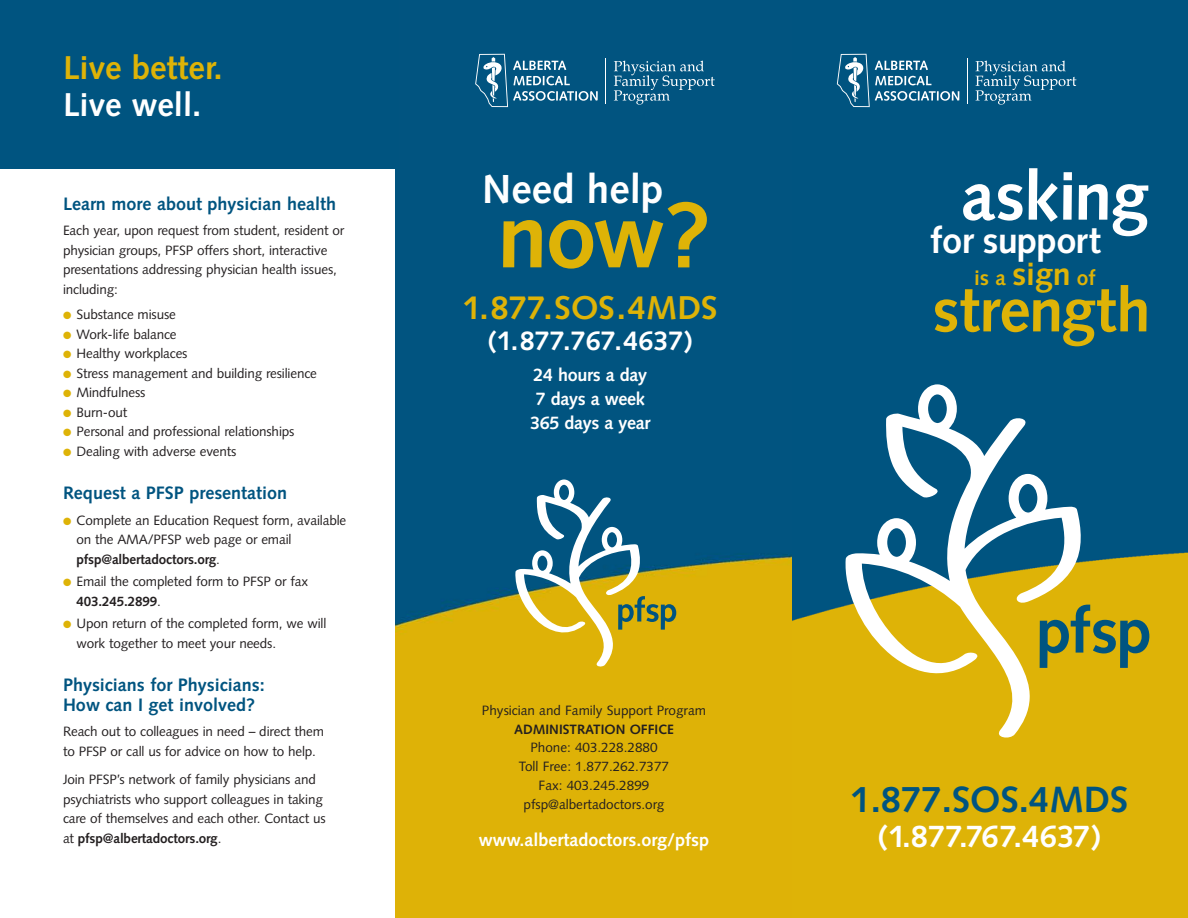
<style>
.page{position:relative;width:1188px;height:918px;background:#fff}
.page>*{position:absolute;margin:0;border:0;box-sizing:border-box;transform-origin:0 0}
.t1{font:700 91.2px "Syntax";color:#deb307}
.t2{font:700 68.55px "Syntax";letter-spacing:-.015em;color:#fff}
.t3{font:700 61.8px "Syntax";letter-spacing:-.005em;color:#deb307}
.t4{font:700 40.5px "Syntax";color:#fff}
.t5{font:700 36.6px "Syntax";color:#005480}
.t6{font:700 36.3px "Syntax";letter-spacing:-.015em;color:#fff}
.t7{font:700 33px "Syntax";color:#deb307}
.t8{font:700 33px "Syntax";color:#fff}
.t9{font:700 31.05px "Syntax";color:#fff}
.t10{font:700 27px "Syntax";color:#fff}
.t11{font:700 21px "Syntax";color:#deb307}
.t12{font:700 18px/19.5px "Syntax";color:#005480}
.t13{font:700 18px/24.2px "Syntax";letter-spacing:-.015em;color:#fff;text-align:center}
.t14{font:13.5px/19.5px "Syntax";letter-spacing:-.01em;color:#231f20}
.t15{font:700 13.5px "Syntax";color:#231f20}
.s1{color:#deb307}
.s2{font-weight:700}
.s3{font-size:93px}
.s4{font-size:32.25px}
</style>
<div class="page">
<img style="left:792px;top:0;width:396px;height:918px">
<svg style="left:396px;top:0;width:396px;height:918px;background:#527653"></svg>
<svg style="left:842px;top:384px;width:241px;height:356px"></svg>
<svg style="left:1040px;top:605px;width:109px;height:63px;background:#919230"></svg>
<hr style="left:967px;top:58px;width:1px;height:45px;background:#fff">
<svg style="left:976px;top:61px;width:100px;height:44px;background:#266d93"></svg>
<svg style="left:837px;top:54px;width:122px;height:53px;background:#2e7296"></svg>
<hr style="left:605px;top:58px;width:1px;height:45px;background:#fff">
<svg style="left:614px;top:61px;width:101px;height:44px;background:#266d92"></svg>
<svg style="left:475px;top:54px;width:123px;height:53px;background:#2e7296"></svg>
<div style="left:0;top:0;width:398px;height:169px;background:#005480"></div>
<svg style="left:513px;top:480px;width:163px;height:188px;background:#819465"></svg>
<h3 class="t7" style="left:63px;top:54px;width:161px">Live better.</h3>
<h3 class="t8" style="left:63px;top:92px;width:140px">Live well.</h3>
<h3 class="t12" style="left:63px;top:196px;width:275px">Learn more about physician health</h3>
<p class="t14" style="left:63px;top:222px;width:283px">Each year, upon request from student, resident or physician groups, PFSP offers short, interactive presentations addressing physician health issues, including:</p>
<p class="t14" style="left:63px;top:306px;width:114px"><span class="s1">●</span> Substance misuse</p>
<p class="t14" style="left:63px;top:326px;width:115px"><span class="s1">●</span> Work-life balance</p>
<p class="t14" style="left:63px;top:345px;width:126px"><span class="s1">●</span> Healthy workplaces</p>
<p class="t14" style="left:63px;top:365px;width:256px"><span class="s1">●</span> Stress management and building resilience</p>
<p class="t14" style="left:63px;top:384px;width:84px"><span class="s1">●</span> Mindfulness</p>
<p class="t14" style="left:63px;top:404px;width:66px"><span class="s1">●</span> Burn-out</p>
<p class="t14" style="left:63px;top:423px;width:233px"><span class="s1">●</span> Personal and professional relationships</p>
<p class="t14" style="left:63px;top:443px;width:175px"><span class="s1">●</span> Dealing with adverse events</p>
<h3 class="t12" style="left:63px;top:485px;width:226px">Request a PFSP presentation</h3>
<p class="t14" style="left:76px;top:512px;width:271px;text-indent:-14px"><span class="s1">●</span> Complete an Education Request form, available on the AMA/PFSP web page or email <span class="s2">pfsp@albertadoctors.org</span>.</p>
<p class="t14" style="left:76px;top:573px;width:233px;text-indent:-14px"><span class="s1">●</span> Email the completed form to PFSP or fax<br><span class="s2">403.245.2899</span>.</p>
<p class="t14" style="left:76px;top:615px;width:251px;text-indent:-14px"><span class="s1">●</span> Upon return of the completed form, we will work together to meet your needs.</p>
<h3 class="t12" style="left:63px;top:677px;width:203px">Physicians for Physicians:<br>How can I get involved?</h3>
<p class="t14" style="left:63px;top:723px;width:263px">Reach out to colleagues in need – direct them to PFSP or call us for advice on how to help.</p>
<p class="t14" style="left:63px;top:771px;width:264px">Join PFSP’s network of family physicians and psychiatrists who support colleagues in taking care of themselves and each other. Contact us at <span class="s2">pfsp@albertadoctors.org</span>.</p>
<h3 class="t4" style="left:482px;top:172px;width:183px">Need help</h3>
<h1 class="t1" style="left:497px;top:199px;width:215px">now<span class="s3">?</span></h1>
<h3 class="t7" style="left:463px;top:294px;width:256px">1.877.SOS.4MDS</h3>
<h3 class="t10" style="left:488px;top:330px;width:206px">(1.877.767.4637)</h3>
<h3 class="t13" style="left:530px;top:365px;width:122px">24 hours a day<br>7 days a week<br>365 days a year</h3>
<p class="t14" style="left:482px;top:702px;width:226px">Physician and Family Support Program</p>
<p class="t15" style="left:514px;top:723px;width:161px">ADMINISTRATION OFFICE</p>
<p class="t14" style="left:519px;top:740px;width:152px;line-height:18.8px;text-align:center">Phone: 403.228.2880<br>Toll Free: 1.877.262.7377<br>Fax: 403.245.2899 pfsp@albertadoctors.org</p>
<h3 class="t13" style="left:479px;top:829px;width:232px">www.albertadoctors.org/pfsp</h3>
<h2 class="t2" style="left:961px;top:168px;width:189px">asking</h2>
<h3 class="t6" style="left:930px;top:225px;width:172px">for support</h3>
<h3 class="t11" style="left:974px;top:270px;width:123px">is a <span class="s4">sign</span> of</h3>
<h3 class="t3" style="left:932px;top:285px;width:220px">strength</h3>
<h3 class="t5" style="left:850px;top:785px;width:280px">1.877.SOS.4MDS</h3>
<h3 class="t9" style="left:878px;top:824px;width:224px">(1.877.767.4637)</h3>
</div>
